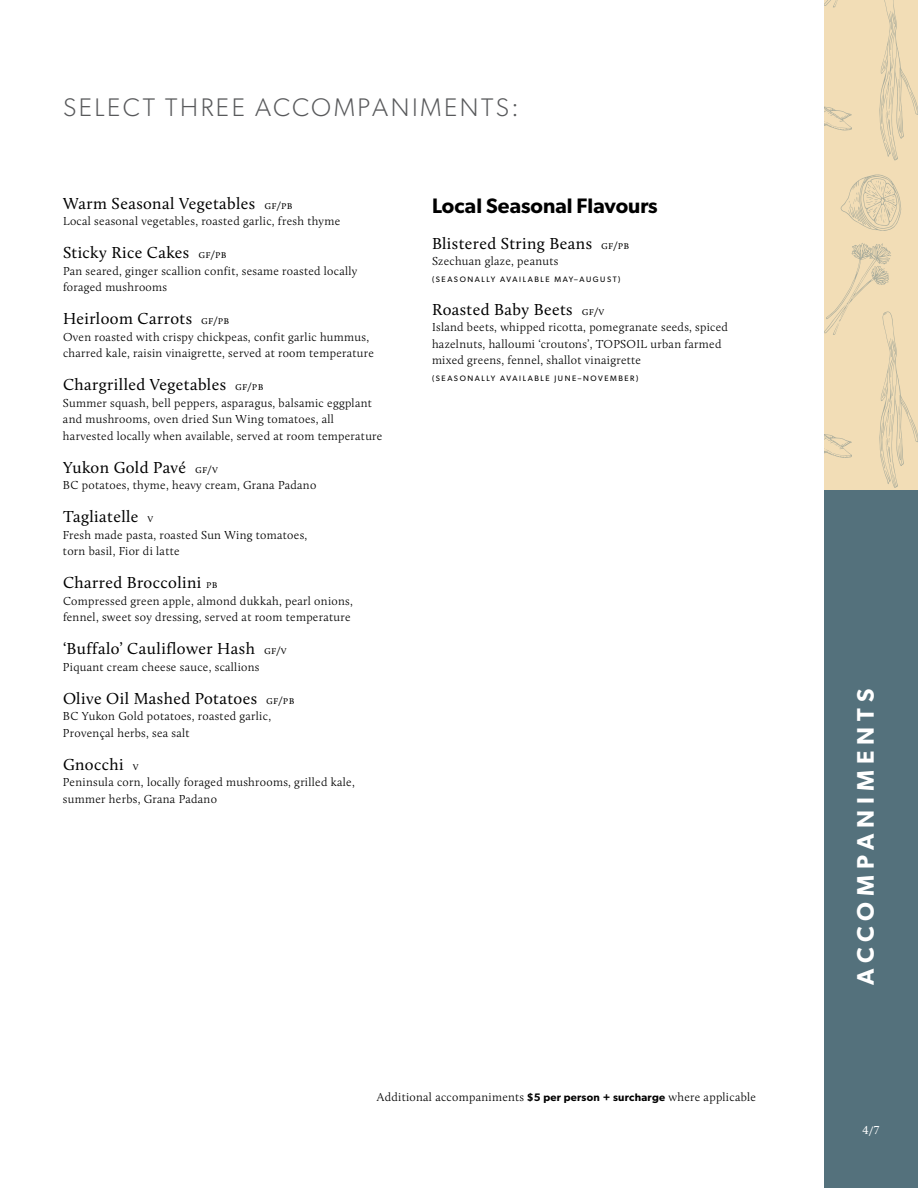
<style>
.page{position:relative;width:918px;height:1188px;background:#fff}
.page>*{position:absolute;margin:0;border:0;box-sizing:border-box;transform-origin:0 0}
.t1{font:300 25.5px "Gibson";letter-spacing:.1em;color:#58595b}
.t2{font:600 24px "Gibson";letter-spacing:.25em;color:#fff}
.t3{font:600 21px "Gibson";color:#000}
.t4{font:16.5px "Calluna";letter-spacing:.025em;color:#000}
.t5{font:300 12px/16.5px "Calluna";letter-spacing:.025em;color:#000}
.t6{font:12px "Calluna";color:#fff}
.Footnote{font:7.8px "Gibson";letter-spacing:.2em;color:#000}
.s1{font-weight:300;font-size:12px}
.s2{font-family:"Gibson";font-weight:600;font-size:10.95px}
</style>
<div class="page">
<div style="left:824px;top:490px;width:94px;height:698px;background:#54717c"></div>
<div style="left:824px;top:0;width:94px;height:490px;background:#f2ddb6"></div>
<svg style="left:841px;top:174px;width:60px;height:57px"></svg>
<svg style="left:824px;top:0;width:94px;height:160px"></svg>
<svg style="left:824px;top:243px;width:94px;height:245px"></svg>
<h2 class="t1" style="left:63px;top:92px;width:457px">SELECT THREE ACCOMPANIMENTS:</h2>
<h3 class="t4" style="left:63px;top:193px;width:231px">Warm Seasonal Vegetables <span class="s1">gf/pb</span></h3>
<p class="t5" style="left:63px;top:213px;width:279px">Local seasonal vegetables, roasted garlic, fresh thyme</p>
<h3 class="t4" style="left:63px;top:243px;width:165px">Sticky Rice Cakes <span class="s1">gf/pb</span></h3>
<p class="t5" style="left:63px;top:262px;width:296px">Pan seared, ginger scallion confit, sesame roasted locally foraged mushrooms</p>
<h3 class="t4" style="left:63px;top:309px;width:168px">Heirloom Carrots <span class="s1">gf/pb</span></h3>
<p class="t5" style="left:63px;top:328px;width:312px">Oven roasted with crispy chickpeas, confit garlic hummus, charred kale, raisin vinaigrette, served at room temperature</p>
<h3 class="t4" style="left:63px;top:375px;width:202px">Chargrilled Vegetables <span class="s1">gf/pb</span></h3>
<p class="t5" style="left:63px;top:394px;width:321px">Summer squash, bell peppers, asparagus, balsamic eggplant and mushrooms, oven dried Sun Wing tomatoes, all harvested locally when available, served at room temperature</p>
<h3 class="t4" style="left:63px;top:457px;width:156px">Yukon Gold Pavé <span class="s1">gf/v</span></h3>
<p class="t5" style="left:63px;top:477px;width:255px">BC potatoes, thyme, heavy cream, Grana Padano</p>
<h3 class="t4" style="left:63px;top:507px;width:92px">Tagliatelle <span class="s1">v</span></h3>
<p class="t5" style="left:63px;top:526px;width:246px">Fresh made pasta, roasted Sun Wing tomatoes, torn basil, Fior di latte</p>
<h3 class="t4" style="left:63px;top:573px;width:156px">Charred Broccolini <span class="s1">pb</span></h3>
<p class="t5" style="left:63px;top:592px;width:291px">Compressed green apple, almond dukkah, pearl onions, fennel, sweet soy dressing, served at room temperature</p>
<h3 class="t4" style="left:63px;top:639px;width:225px">‘Buffalo’ Cauliflower Hash <span class="s1">gf/v</span></h3>
<p class="t5" style="left:63px;top:658px;width:198px">Piquant cream cheese sauce, scallions</p>
<h3 class="t4" style="left:63px;top:688px;width:233px">Olive Oil Mashed Potatoes <span class="s1">gf/pb</span></h3>
<p class="t5" style="left:63px;top:708px;width:210px">BC Yukon Gold potatoes, roasted garlic,<br>Provençal herbs, sea salt</p>
<h3 class="t4" style="left:63px;top:754px;width:77px">Gnocchi <span class="s1">v</span></h3>
<p class="t5" style="left:63px;top:774px;width:293px">Peninsula corn, locally foraged mushrooms, grilled kale, summer herbs, Grana Padano</p>
<h3 class="t3" style="left:432px;top:193px;width:227px">Local Seasonal Flavours</h3>
<p class="t4" style="left:432px;top:233px;width:199px">Blistered String Beans <span class="s1">gf/pb</span></p>
<p class="t5" style="left:432px;top:253px;width:128px">Szechuan glaze, peanuts</p>
<p class="Footnote" style="left:432px;top:275px;width:190px">(SEASONALLY AVAILABLE MAY–AUGUST)</p>
<h4 class="t4" style="left:432px;top:299px;width:174px">Roasted Baby Beets <span class="s1">gf/v</span></h4>
<p class="t5" style="left:432px;top:319px;width:298px">Island beets, whipped ricotta, pomegranate seeds, spiced hazelnuts, halloumi ‘croutons’, TOPSOIL urban farmed mixed greens, fennel, shallot vinaigrette</p>
<p class="Footnote" style="left:432px;top:374px;width:208px">(SEASONALLY AVAILABLE JUNE–NOVEMBER)</p>
<p class="t5" style="left:377px;top:1088px;width:381px">Additional accompaniments <span class="s2">$5 per person + surcharge</span> where applicable</p>
<h2 class="t2" style="left:851px;top:985px;width:297px;rotate:-90deg">ACCOMPANIMENTS</h2>
<p class="t6" style="left:863px;top:1123px;width:19px">4/7</p>
</div>
